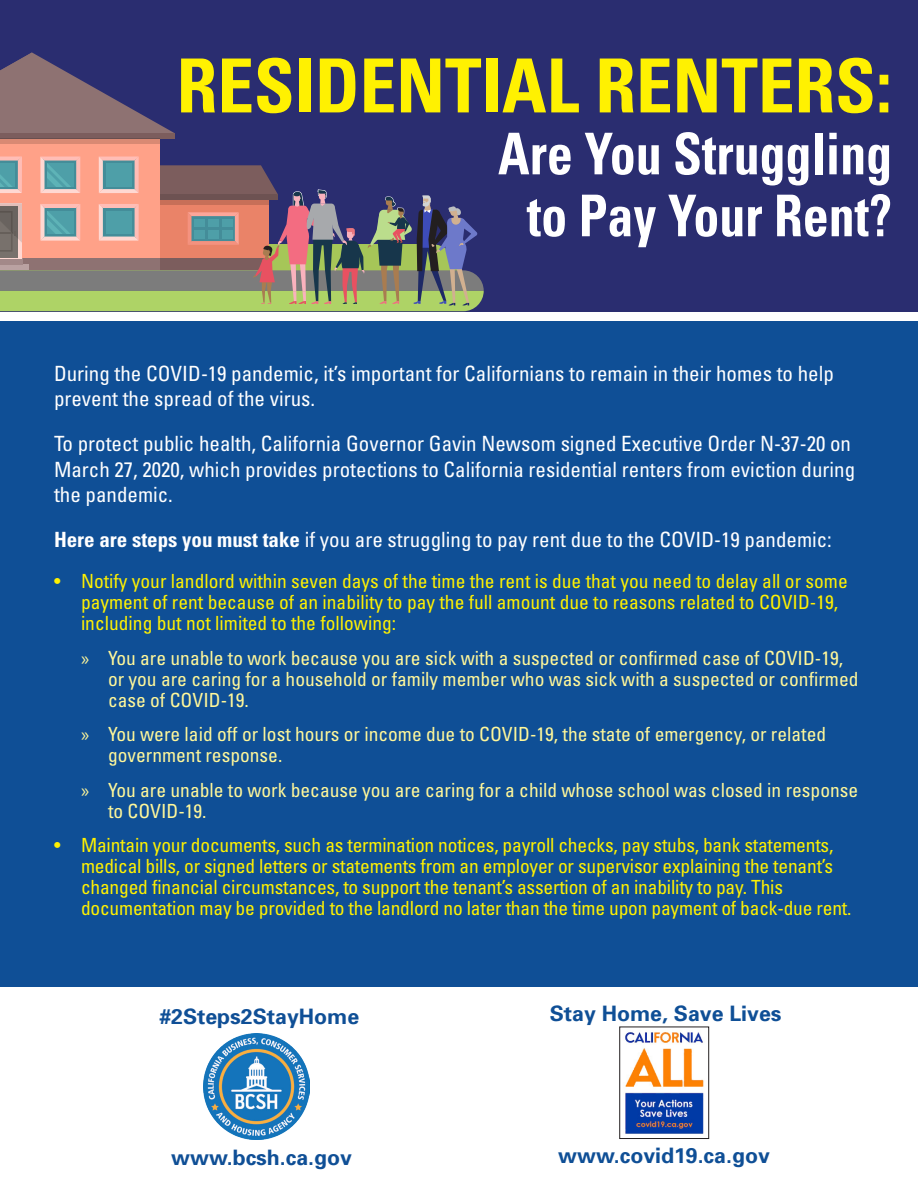
<style>
.page{position:relative;width:918px;height:1188px;background:#fff}
.page>*{position:absolute;margin:0;border:0;box-sizing:border-box;transform-origin:0 0}
.t1{font:700 condensed 74.7px "Univers";color:#fff101}
.t2{font:700 condensed 57.6px/61.9px "Univers";color:#fff;text-align:center;scale:.9 1}
.t3{font:700 21.3px "Univers";color:#0f4f96}
.body{font:condensed 21px/25.2px "Univers";color:#fff}
.t4{font:condensed 19.5px/21px "Univers";letter-spacing:-.01em;color:#fff101}
.t5{font:condensed 19.5px/21px "Univers";color:#fff79a}
.s1{font-weight:700}
.s2{font-family:"Myriad Pro";font-stretch:normal}
</style>
<div class="page">
<div style="left:0;top:0;width:918px;height:311px;background:#2a2d70"></div>
<img style="left:625px;top:1032px;width:79px;height:102px">
<div style="left:619px;top:1027px;width:90px;height:112px;border:1px solid #231f20"></div>
<img style="left:203px;top:1034px;width:106px;height:106px">
<div style="left:0;top:322px;width:918px;height:665px;background:#0f4f96"></div>
<div style="left:0;top:131px;width:160px;height:127px;background:#ffa188"></div>
<svg style="left:0;top:52px;width:174px;height:81px"></svg>
<div style="left:0;top:133px;width:175px;height:6px;background:#7c5d5d"></div>
<div style="left:0;top:139px;width:160px;height:5px;background:#d98973"></div>
<svg style="left:0;top:156px;width:484px;height:155px"></svg>
<p class="t1" style="left:177px;top:40px;width:717px">RESIDENTIAL RENTERS:</p>
<p class="t2" style="left:498px;top:122px;width:439px">Are You Struggling to Pay Your Rent?</p>
<p class="body" style="left:54px;top:360px;width:781px">During the COVID-19 pandemic, it’s important for Californians to remain in their homes to help prevent the spread of the virus.</p>
<p class="body" style="left:54px;top:431px;width:803px">To protect public health, California Governor Gavin Newsom signed Executive Order N-37-20 on<br>March 27, 2020, which provides protections to California residential renters from eviction during the pandemic.</p>
<p class="body" style="left:54px;top:527px;width:779px"><span class="s1">Here are steps you must take</span> if you are struggling to pay rent due to the COVID-19 pandemic:</p>
<p class="t4" style="left:81px;top:571px;width:768px;text-indent:-27px">• Notify your landlord within seven days of the time the rent is due that you need to delay all or some payment of rent because of an inability to pay the full amount due to reasons related to COVID-19, including but not limited to the following:</p>
<p class="t5" style="left:108px;top:647px;width:752px;text-indent:-27px"><span class="s2">»</span> You are unable to work because you are sick with a suspected or confirmed case of COVID-19, or you are caring for a household or family member who was sick with a suspected or confirmed case of COVID-19.</p>
<p class="t5" style="left:108px;top:724px;width:720px;text-indent:-27px"><span class="s2">»</span> You were laid off or lost hours or income due to COVID-19, the state of emergency, or related government response.</p>
<p class="t5" style="left:108px;top:779px;width:752px;text-indent:-27px"><span class="s2">»</span> You are unable to work because you are caring for a child whose school was closed in response to COVID-19.</p>
<p class="t4" style="left:81px;top:835px;width:772px;text-indent:-27px">• Maintain your documents, such as termination notices, payroll checks, pay stubs, bank statements, medical bills, or signed letters or statements from an employer or supervisor explaining the tenant’s changed financial circumstances, to support the tenant’s assertion of an inability to pay. This documentation may be provided to the landlord no later than the time upon payment of back-due rent.</p>
<p class="t3" style="left:159px;top:1003px;width:201px">#2Steps2StayHome</p>
<p class="t3" style="left:171px;top:1143px;width:182px">www.bcsh.ca.gov</p>
<p class="t3" style="left:550px;top:999px;width:233px">Stay Home, Save Lives</p>
<p class="t3" style="left:558px;top:1141px;width:213px">www.covid19.ca.gov</p>
</div>
